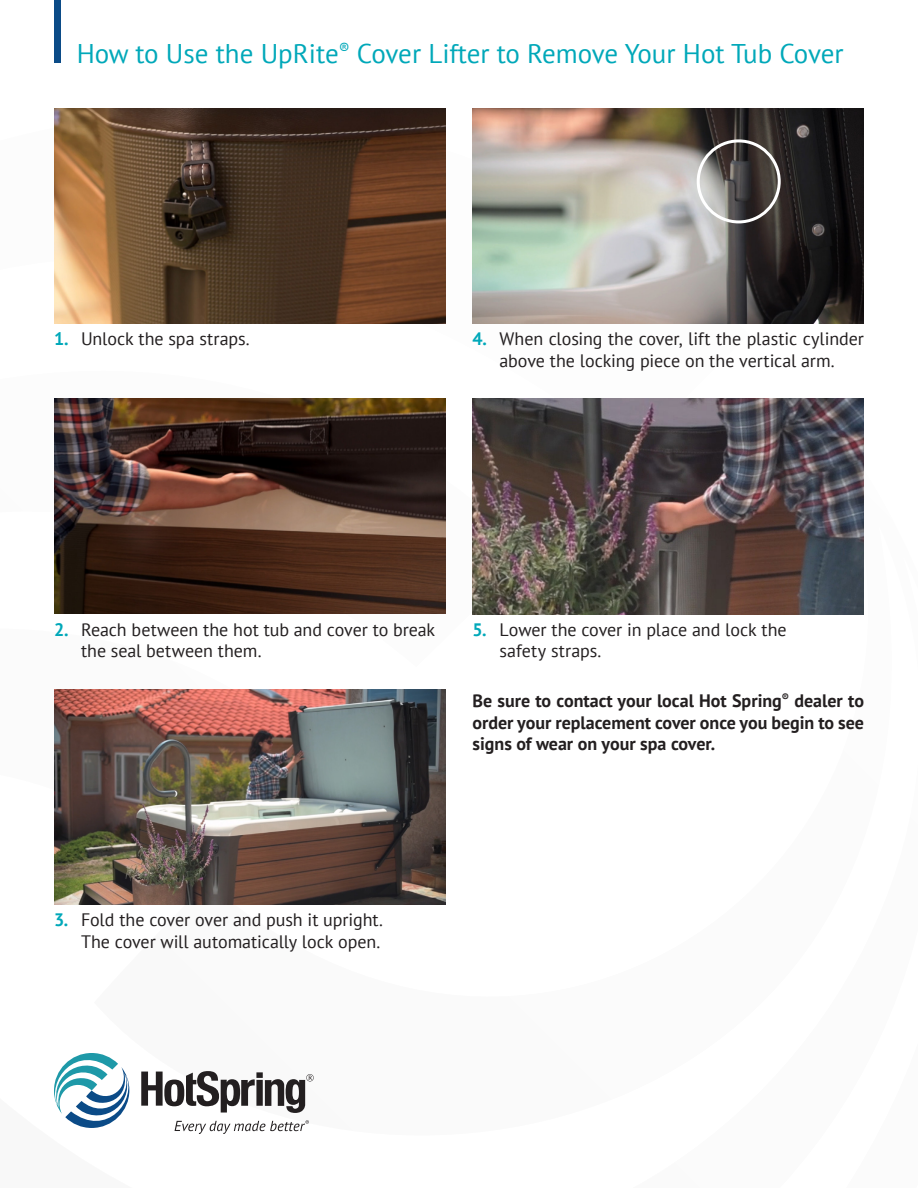
<style>
.page{position:relative;width:918px;height:1188px;background:#fff}
.page>*{position:absolute;margin:0;border:0;box-sizing:border-box;transform-origin:0 0}
.Headline{font:27px "PT Sans";color:#00a8b9}
.t1{font:18px/21.6px "PT Sans";letter-spacing:-.005em;color:#231f20}
.Body_Copy{font:700 18px/21.6px "PT Sans";color:#231f20;text-align:justify}
.s1{font-weight:700;color:#00a8b9}
</style>
<div class="page">
<svg style="left:54px;top:1053px;width:260px;height:81px"></svg>
<div style="left:54px;top:0;width:7px;height:63px;background:#0b4b87"></div>
<img style="left:54px;top:108px;width:391px;height:215px">
<img style="left:54px;top:398px;width:391px;height:216px">
<img style="left:54px;top:689px;width:391px;height:216px">
<img style="left:473px;top:108px;width:391px;height:215px">
<img style="left:473px;top:399px;width:391px;height:215px">
<div style="left:697px;top:139px;width:84px;height:84px;border:3px solid #fff;border-radius:50%"></div>
<p class="Headline" style="left:77px;top:36px;width:769px">How to Use the UpRite<sup>®</sup> Cover Lifter to Remove Your Hot Tub Cover</p>
<p class="t1" style="left:54px;top:327px;width:197px"><span class="s1">1.</span> Unlock the spa straps.</p>
<p class="t1" style="left:472px;top:328px;width:393px;text-align:center"><span class="s1">4.</span> When closing the cover, lift the plastic cylinder above the locking piece on the vertical arm.</p>
<p class="t1" style="left:81px;top:618px;width:356px;text-indent:-27px"><span class="s1">2.</span> Reach between the hot tub and cover to break the seal between them.</p>
<p class="t1" style="left:500px;top:618px;width:289px;text-indent:-27px"><span class="s1">5.</span> Lower the cover in place and lock the safety straps.</p>
<p class="Body_Copy" style="left:472px;top:690px;width:393px">Be sure to contact your local Hot Spring<sup>®</sup> dealer to order your replacement cover once you begin to see signs of wear on your spa cover.</p>
<p class="t1" style="left:54px;top:909px;width:330px;text-align:right"><span class="s1">3.</span> Fold the cover over and push it upright.<br>The cover will automatically lock open.</p>
</div>
